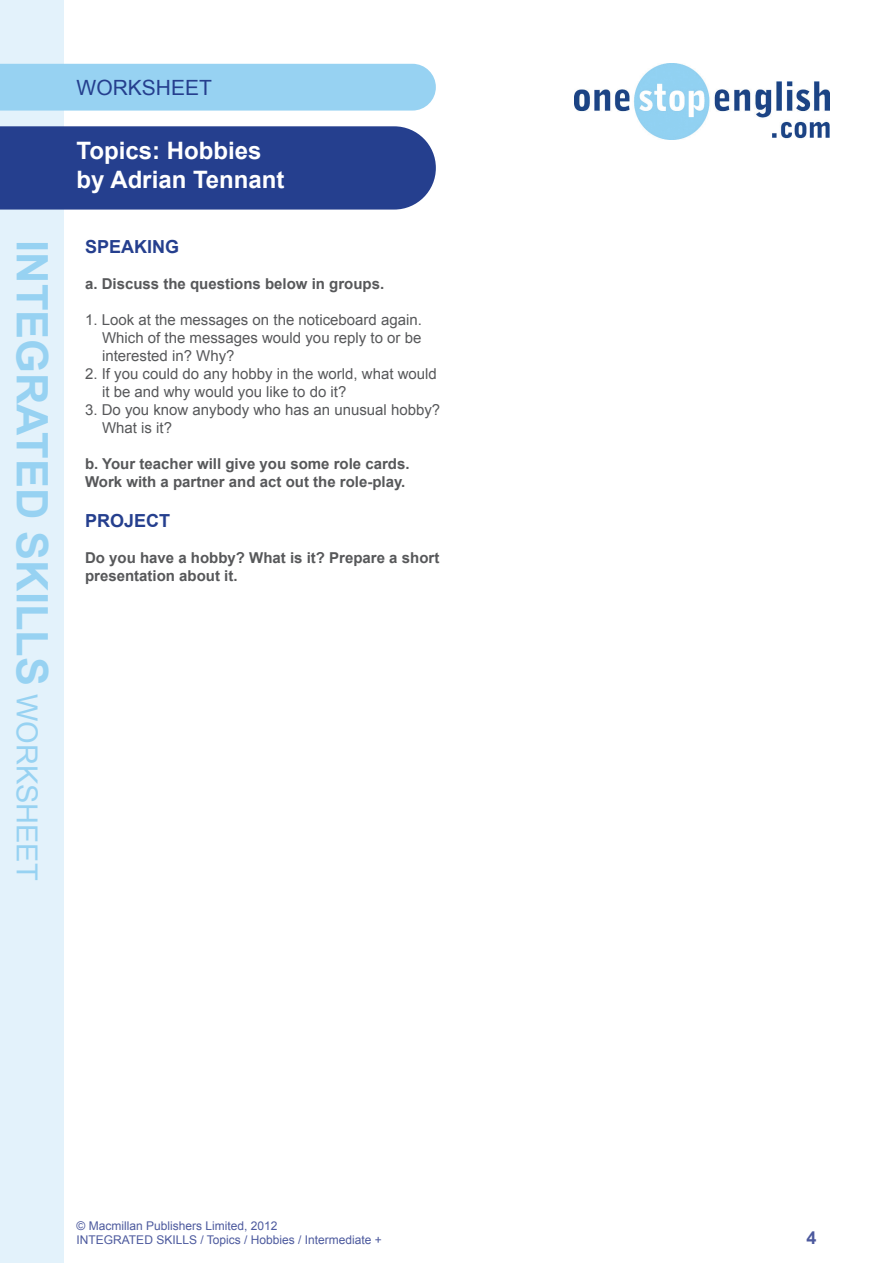
<style>
.page{position:relative;width:893px;height:1263px;background:#fff}
.page>*{position:absolute;margin:0;border:0;box-sizing:border-box;transform-origin:0 0}
.t1{font:700 43.35px "Arial";color:#97d2f2}
.t2{font:700 24px/28.8px "Arial";color:#fff}
.t3{font:21px "Arial";color:#253f8e}
.t4{font:700 18px "Arial";color:#253f8e}
.t5{font:700 18px "Arial";color:#4d5a9e}
.t6{font:15px/18px "Arial";color:#57585a}
.t7{font:700 15px/18px "Arial";color:#57585a}
.t8{font:12px/14.4px "Arial";color:#4d5a9e}
.s1{font-weight:400;font-size:28.95px}
</style>
<div class="page">
<div style="left:0;top:0;width:64px;height:1263px;background:#e3f2fb"></div>
<img style="left:575px;top:64px;width:254px;height:75px">
<div style="left:0;top:126px;width:436px;height:84px;background:#253f8e"></div>
<div style="left:0;top:64px;width:436px;height:47px;background:#97d2f2"></div>
<h3 class="t3" style="left:77px;top:74px;width:137px">WORKSHEET</h3>
<h2 class="t2" style="left:77px;top:137px;width:210px">Topics: Hobbies by Adrian Tennant</h2>
<h1 class="t1" style="left:61px;top:240px;width:642px;rotate:90deg">INTEGRATED SKILLS <span class="s1">WORKSHEET</span></h1>
<p class="t4" style="left:85px;top:235px;width:96px">SPEAKING</p>
<p class="t7" style="left:85px;top:276px;width:301px">a. Discuss the questions below in groups.</p>
<p class="t6" style="left:102px;top:311px;width:321px;text-align:justify;text-indent:-17px">1. Look at the messages on the noticeboard again.<br>Which of the messages would you reply to or be interested in? Why?</p>
<p class="t6" style="left:102px;top:365px;width:336px;text-indent:-17px">2. If you could do any hobby in the world, what would it be and why would you like to do it?</p>
<p class="t6" style="left:102px;top:401px;width:340px;text-indent:-17px">3. Do you know anybody who has an unusual hobby?<br>What is it?</p>
<p class="t7" style="left:85px;top:456px;width:326px">b. Your teacher will give you some role cards.<br>Work with a partner and act out the role-play.</p>
<p class="t4" style="left:85px;top:509px;width:87px">PROJECT</p>
<p class="t7" style="left:85px;top:549px;width:356px">Do you have a hobby? What is it? Prepare a short presentation about it.</p>
<p class="t8" style="left:77px;top:1218px;width:307px">© Macmillan Publishers Limited, 2012<br>INTEGRATED SKILLS / Topics / Hobbies / Intermediate +</p>
<p class="t5" style="left:806px;top:1226px;width:12px">4</p>
</div>
